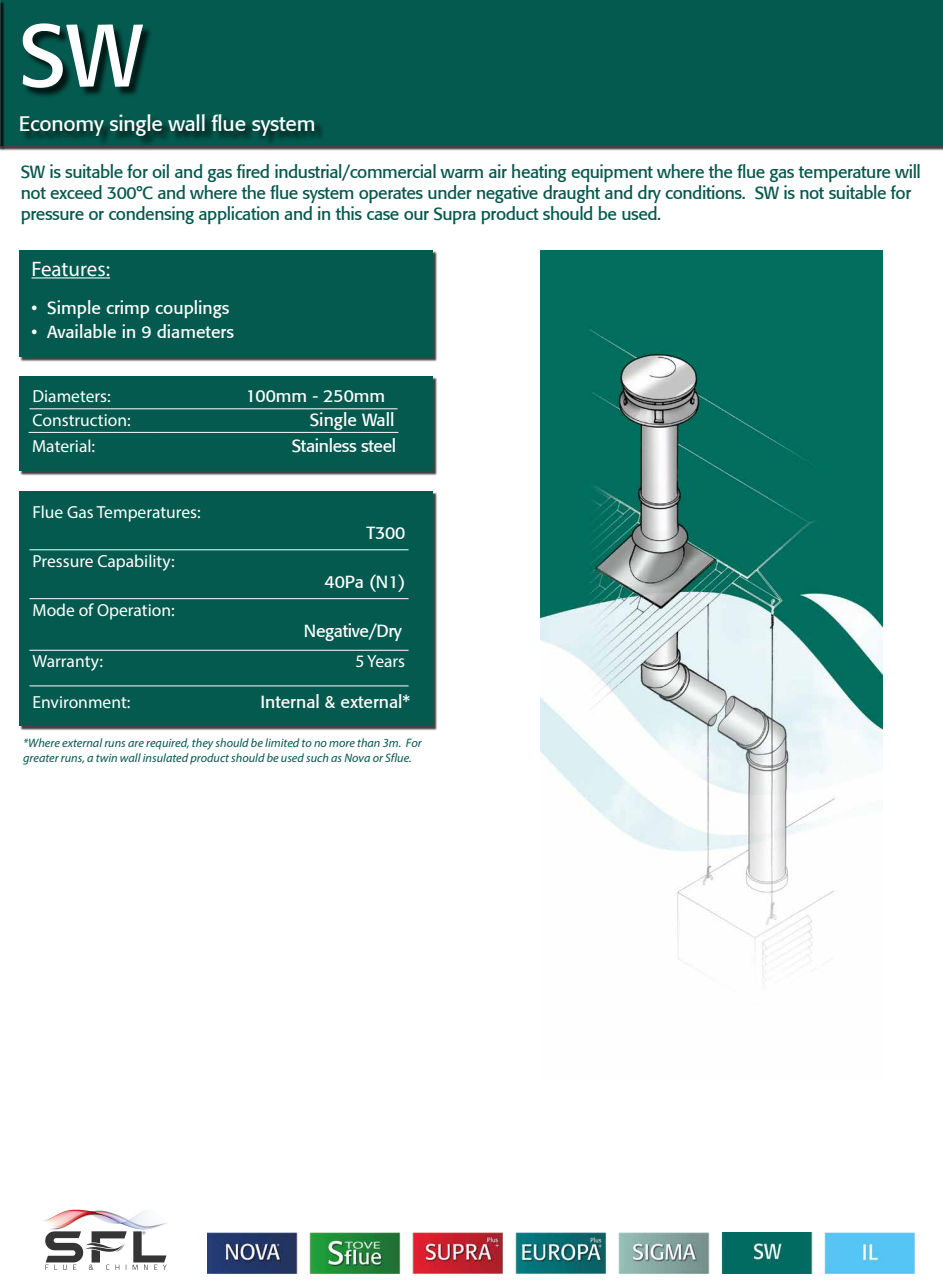
<style>
.page{position:relative;width:943px;height:1285px;background:#fff}
.page>*{position:absolute;margin:0;border:0;box-sizing:border-box;transform-origin:0 0}
.t1{font:87.5px "Formata";color:#fff}
.t2{font:21px "Formata";letter-spacing:-.01em;color:#fff}
.t3{font:21px "Myriad Pro";color:#fff}
.t4{font:17.5px/21px "Formata";letter-spacing:-.025em;color:#05574c}
.t5{font:17.5px "Myriad Pro";color:#fff}
.t6{font:17.5px "Formata";color:#fff}
.t7{font:17.5px "Formata";letter-spacing:-.02em;color:#fff}
.t8{font:italic 12.25px/14.7px "Myriad Pro";color:#05574c}
</style>
<div class="page">
<div style="left:1px;top:1px;width:942px;height:150px;background:#000;opacity:.75"></div>
<div style="left:0;top:0;width:943px;height:146px;background:#045a4f"></div>
<img style="left:541px;top:250px;width:341px;height:737px">
<img style="left:207px;top:1233px;width:708px;height:40px">
<div style="left:0;top:1px;width:5px;height:150px;background:#000;opacity:.75"></div>
<div style="left:24px;top:25px;width:129px;height:74px;background:#000;opacity:.75"></div>
<div style="left:22px;top:116px;width:303px;height:31px;background:#000;opacity:.75"></div>
<div style="left:20px;top:251px;width:418px;height:111px;background:#000;opacity:.75"></div>
<div style="left:19px;top:250px;width:414px;height:107px;background:#045a4f"></div>
<hr style="left:32px;top:277px;width:78px;height:1px;background:#fff">
<div style="left:20px;top:377px;width:418px;height:98px;background:#000;opacity:.75"></div>
<div style="left:19px;top:376px;width:414px;height:94px;background:#045a4f"></div>
<hr style="left:29px;top:432px;width:125px;height:1px;background:#fff">
<hr style="left:154px;top:432px;width:244px;height:1px;background:#fff">
<hr style="left:29px;top:408px;width:125px;height:1px;background:#fff">
<hr style="left:154px;top:408px;width:243px;height:1px;background:#fff">
<div style="left:20px;top:492px;width:418px;height:238px;background:#000;opacity:.75"></div>
<div style="left:19px;top:491px;width:414px;height:234px;background:#045a4f"></div>
<hr style="left:29px;top:598px;width:379px;height:1px;background:#fff">
<hr style="left:29px;top:549px;width:379px;height:1px;background:#fff">
<hr style="left:29px;top:650px;width:379px;height:1px;background:#fff">
<hr style="left:29px;top:685px;width:379px;height:1px;background:#fff">
<img style="left:43px;top:1209px;width:124px;height:61px">
<h1 class="t1" style="left:19px;top:3px;width:125px">SW</h1>
<p class="t2" style="left:19px;top:111px;width:298px">Economy single wall flue system</p>
<p class="t4" style="left:21px;top:161px;width:901px">SW is suitable for oil and gas fired industrial/commercial warm air heating equipment where the flue gas temperature will not exceed 300°C and where the flue system operates under negative draught and dry conditions. SW is not suitable for pressure or condensing application and in this case our Supra product should be used.</p>
<p class="t3" style="left:32px;top:256px;width:80px">Features:</p>
<p class="t6" style="left:32px;top:298px;width:200px">• Simple crimp couplings</p>
<p class="t6" style="left:32px;top:321px;width:204px">• Available in 9 diameters</p>
<p class="t5" style="left:33px;top:385px;width:80px">Diameters:</p>
<p class="t6" style="left:246px;top:385px;width:141px">100mm - 250mm</p>
<p class="t5" style="left:33px;top:410px;width:100px">Construction:</p>
<p class="t6" style="left:310px;top:409px;width:86px">Single Wall</p>
<p class="t5" style="left:32px;top:435px;width:65px">Material:</p>
<p class="t7" style="left:292px;top:435px;width:106px">Stainless steel</p>
<p class="t5" style="left:33px;top:501px;width:170px">Flue Gas Temperatures:</p>
<p class="t5" style="left:33px;top:551px;width:144px">Pressure Capability:</p>
<p class="t5" style="left:33px;top:599px;width:144px">Mode of Operation:</p>
<p class="t6" style="left:366px;top:522px;width:41px">T300</p>
<p class="t6" style="left:324px;top:571px;width:82px">40Pa (N1)</p>
<p class="t7" style="left:304px;top:620px;width:99px">Negative/Dry</p>
<p class="t5" style="left:33px;top:650px;width:72px">Warranty:</p>
<p class="t5" style="left:355px;top:650px;width:51px">5 Years</p>
<p class="t5" style="left:33px;top:691px;width:99px">Environment:</p>
<p class="t6" style="left:260px;top:691px;width:151px">Internal &amp; external*</p>
<p class="t8" style="left:23px;top:735px;width:400px">*Where external runs are required, they should be limited to no more than 3m. For greater runs, a twin wall insulated product should be used such as Nova or Sflue.</p>
</div>
